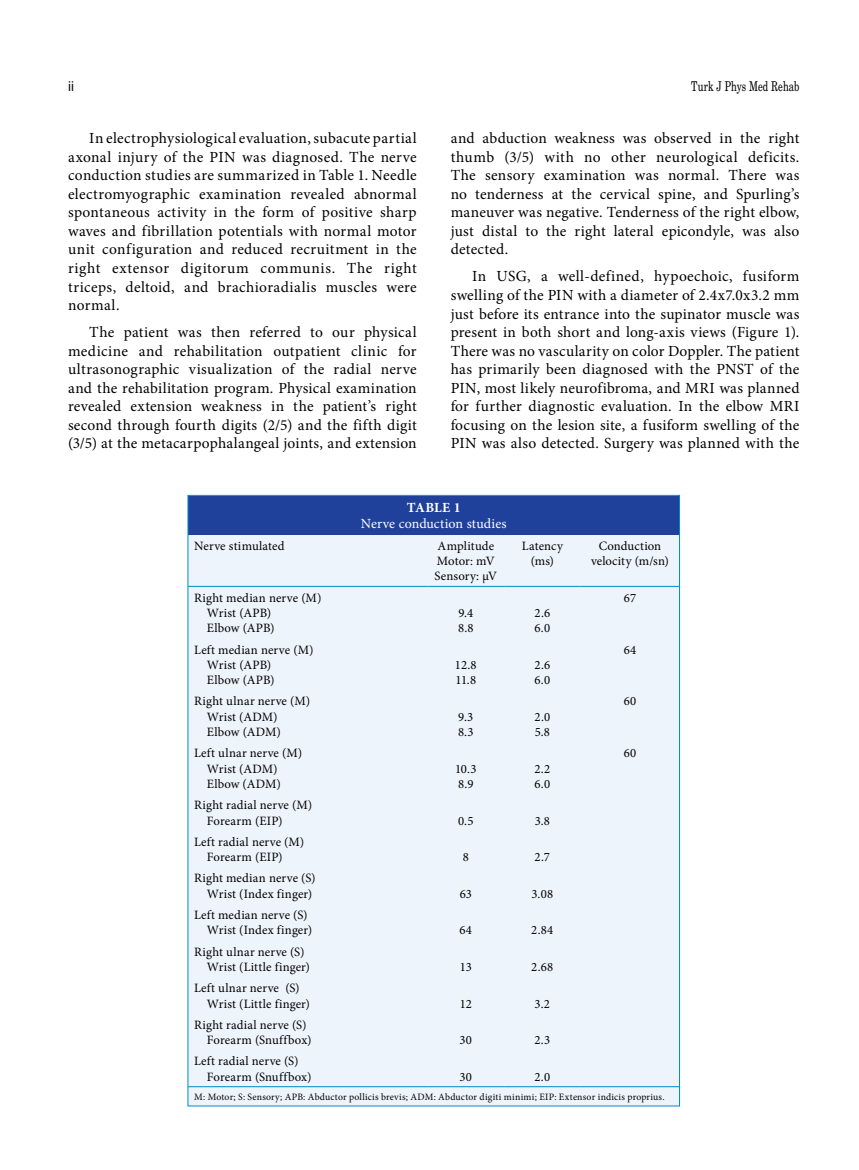
<style>
.page{position:relative;width:859px;height:1170px;background:#fff}
.page>*{position:absolute;margin:0;border:0;box-sizing:border-box;transform-origin:0 0}
.t1{font:15.45px/18.6px "Minion Pro";letter-spacing:.015em;color:#000;text-align:justify}
.t2{font:13.95px "Minion Pro";color:#fff}
.t3{font:700 13.95px "Minion Pro";letter-spacing:.01em;color:#fff}
.t4{font:13.5px "Madison Tr";letter-spacing:.005em;color:#000}
.t5{font:13.5px "Helvetica Normal Tr";color:#000}
.t6{font:12.75px/15.3px "Minion Pro";letter-spacing:.015em;color:#000}
.t7{font:9.75px "Minion Pro";letter-spacing:.02em;color:#000}
</style>
<div class="page">
<div style="left:188px;top:495px;width:491px;height:610px;background:#eef4fb"></div>
<div style="left:188px;top:495px;width:491px;height:39px;background:#20419b"></div>
<hr style="left:188px;top:586px;width:240px;height:1px;background:#0089cf">
<hr style="left:428px;top:586px;width:76px;height:1px;background:#0089cf">
<hr style="left:504px;top:586px;width:77px;height:1px;background:#0089cf">
<hr style="left:581px;top:586px;width:98px;height:1px;background:#0089cf">
<hr style="left:188px;top:1086px;width:240px;height:1px;background:#0089cf">
<hr style="left:428px;top:1086px;width:76px;height:1px;background:#0089cf">
<hr style="left:504px;top:1086px;width:77px;height:1px;background:#0089cf">
<hr style="left:581px;top:1086px;width:98px;height:1px;background:#0089cf">
<p class="t5" style="left:68px;top:78px;width:8px">ii</p>
<p class="t4" style="left:691px;top:78px;width:110px">Turk J Phys Med Rehab</p>
<p class="t1" style="left:68px;top:129px;width:350px;text-indent:21px">In electrophysiological evaluation, subacute partial axonal injury of the PIN was diagnosed. The nerve conduction studies are summarized in Table 1. Needle electromyographic examination revealed abnormal spontaneous activity in the form of positive sharp waves and fibrillation potentials with normal motor unit configuration and reduced recruitment in the right extensor digitorum communis. The right triceps, deltoid, and brachioradialis muscles were normal.</p>
<p class="t1" style="left:68px;top:323px;width:350px;text-indent:21px">The patient was then referred to our physical medicine and rehabilitation outpatient clinic for ultrasonographic visualization of the radial nerve and the rehabilitation program. Physical examination revealed extension weakness in the patient’s right second through fourth digits (2/5) and the fifth digit (3/5) at the metacarpophalangeal joints, and extension</p>
<p class="t1" style="left:451px;top:129px;width:350px">and abduction weakness was observed in the right thumb (3/5) with no other neurological deficits.<br>The sensory examination was normal. There was no tenderness at the cervical spine, and Spurling’s maneuver was negative. Tenderness of the right elbow, just distal to the right lateral epicondyle, was also detected.</p>
<p class="t1" style="left:451px;top:267px;width:350px;text-indent:21px">In USG, a well-defined, hypoechoic, fusiform swelling of the PIN with a diameter of 2.4x7.0x3.2 mm just before its entrance into the supinator muscle was present in both short and long-axis views (Figure 1).<br>There was no vascularity on color Doppler. The patient has primarily been diagnosed with the PNST of the PIN, most likely neurofibroma, and MRI was planned for further diagnostic evaluation. In the elbow MRI focusing on the lesion site, a fusiform swelling of the PIN was also detected. Surgery was planned with the</p>
<p class="t3" style="left:407px;top:497px;width:55px">TABLE 1</p>
<p class="t2" style="left:361px;top:514px;width:147px">Nerve conduction studies</p>
<p class="t6" style="left:194px;top:538px;width:92px">Nerve stimulated</p>
<p class="t6" style="left:435px;top:538px;width:64px">Amplitude<br>Motor: mV<br>Sensory: µV</p>
<p class="t6" style="left:522px;top:538px;width:42px;text-align:center">Latency (ms)</p>
<p class="t6" style="left:591px;top:538px;width:80px;text-align:center">Conduction velocity (m/sn)</p>
<p class="t6" style="left:207px;top:590px;width:116px;text-indent:-13px">Right median nerve (M)<br>Wrist (APB)<br>Elbow (APB)</p>
<p class="t6" style="left:624px;top:590px;width:14px">67</p>
<p class="t6" style="left:458px;top:605px;width:17px">9.4<br>8.8</p>
<p class="t6" style="left:534px;top:605px;width:17px">2.6<br>6.0</p>
<p class="t6" style="left:207px;top:641px;width:108px;text-indent:-13px">Left median nerve (M)<br>Wrist (APB)<br>Elbow (APB)</p>
<p class="t6" style="left:207px;top:693px;width:105px;text-indent:-13px">Right ulnar nerve (M)<br>Wrist (ADM)<br>Elbow (ADM)</p>
<p class="t6" style="left:207px;top:745px;width:97px;text-indent:-13px">Left ulnar nerve (M)<br>Wrist (ADM)<br>Elbow (ADM)</p>
<p class="t6" style="left:207px;top:797px;width:107px;text-indent:-13px">Right radial nerve (M)<br>Forearm (EIP)</p>
<p class="t6" style="left:207px;top:834px;width:99px;text-indent:-13px">Left radial nerve (M)<br>Forearm (EIP)</p>
<p class="t6" style="left:194px;top:870px;width:123px;text-align:right">Right median nerve (S)<br>Wrist (Index finger)</p>
<p class="t6" style="left:207px;top:907px;width:107px;text-indent:-13px">Left median nerve (S)<br>Wrist (Index finger)</p>
<p class="t6" style="left:207px;top:943px;width:105px;text-indent:-13px">Right ulnar nerve (S)<br>Wrist (Little finger)</p>
<p class="t6" style="left:207px;top:980px;width:105px;text-indent:-13px">Left ulnar nerve (S)<br>Wrist (Little finger)</p>
<p class="t6" style="left:207px;top:1016px;width:106px;text-indent:-13px">Right radial nerve (S)<br>Forearm (Snuffbox)</p>
<p class="t6" style="left:455px;top:657px;width:23px">12.8<br>11.8</p>
<p class="t6" style="left:534px;top:657px;width:17px">2.6<br>6.0</p>
<p class="t6" style="left:458px;top:709px;width:17px">9.3<br>8.3</p>
<p class="t6" style="left:534px;top:709px;width:17px">2.0<br>5.8</p>
<p class="t6" style="left:455px;top:761px;width:23px">10.3<br>8.9</p>
<p class="t6" style="left:534px;top:761px;width:17px">2.2<br>6.0</p>
<p class="t6" style="left:458px;top:812px;width:17px">0.5</p>
<p class="t6" style="left:535px;top:812px;width:17px">3.8</p>
<p class="t6" style="left:463px;top:849px;width:8px">8</p>
<p class="t6" style="left:535px;top:849px;width:17px">2.7</p>
<p class="t6" style="left:460px;top:886px;width:14px">63</p>
<p class="t6" style="left:531px;top:886px;width:23px">3.08</p>
<p class="t6" style="left:459px;top:922px;width:14px">64</p>
<p class="t6" style="left:531px;top:922px;width:24px">2.84</p>
<p class="t6" style="left:460px;top:959px;width:14px">13</p>
<p class="t6" style="left:531px;top:959px;width:24px">2.68</p>
<p class="t6" style="left:460px;top:995px;width:14px">12</p>
<p class="t6" style="left:535px;top:995px;width:17px">3.2</p>
<p class="t6" style="left:460px;top:1032px;width:14px">30</p>
<p class="t6" style="left:534px;top:1032px;width:17px">2.3</p>
<p class="t6" style="left:624px;top:641px;width:14px">64</p>
<p class="t6" style="left:624px;top:693px;width:14px">60</p>
<p class="t6" style="left:624px;top:745px;width:14px">60</p>
<p class="t6" style="left:207px;top:1053px;width:106px;text-indent:-13px">Left radial nerve (S)<br>Forearm (Snuffbox)</p>
<p class="t6" style="left:460px;top:1068px;width:14px">30</p>
<p class="t6" style="left:534px;top:1068px;width:17px">2.0</p>
<p class="t7" style="left:194px;top:1089px;width:472px">M: Motor; S: Sensory; APB: Abductor pollicis brevis; ADM: Abductor digiti minimi; EIP: Extensor indicis proprius.</p>
</div>
